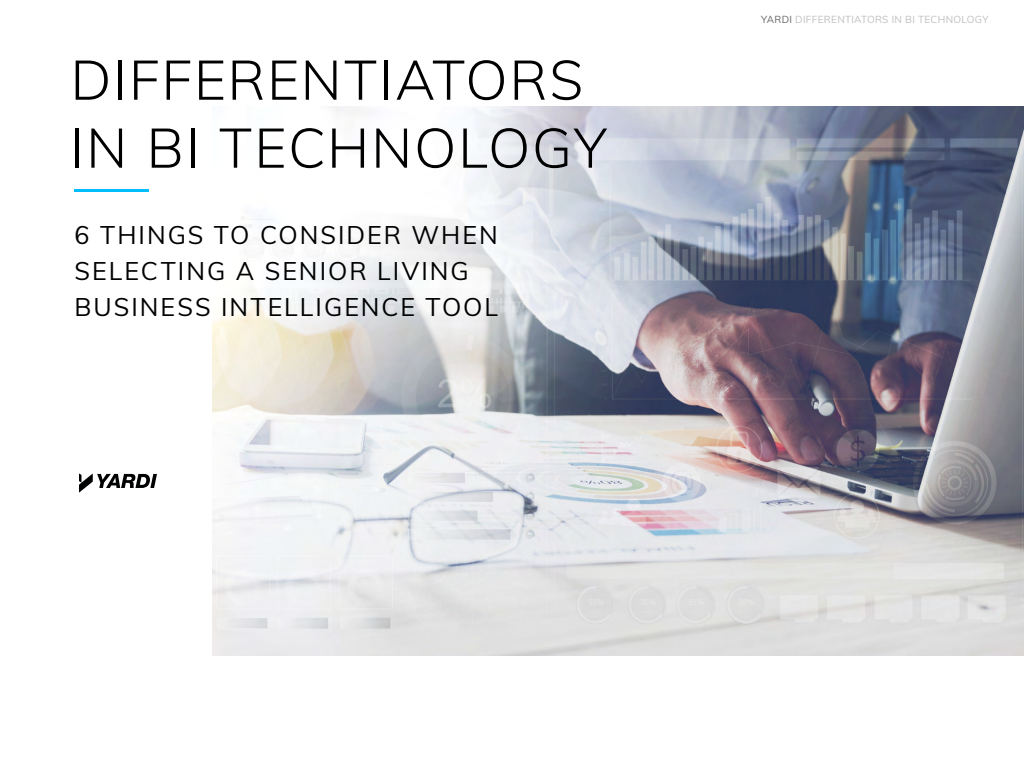
<style>
.page{position:relative;width:1024px;height:768px;background:#fff}
.page>*{position:absolute;margin:0;border:0;box-sizing:border-box;transform-origin:0 0}
.t1{font:300 55px/68px "Muli";letter-spacing:.035em;color:#000}
.t2{font:25px/36px "Muli";letter-spacing:.08em;color:#000}
.t3{font:10px "Muli";letter-spacing:.03em;color:#bfbfbf}
.s1{color:#666}
</style>
<div class="page">
<img style="left:212px;top:106px;width:812px;height:550px">
<svg style="left:79px;top:474px;width:78px;height:19px"></svg>
<hr style="left:74px;top:189px;width:75px;height:3px;background:#00bdff">
<h1 class="t1" style="left:71px;top:43px;width:538px">DIFFERENTIATORS<br>IN BI TECHNOLOGY</h1>
<p class="t2" style="left:75px;top:216px;width:425px">6 THINGS TO CONSIDER WHEN<br>SELECTING A SENIOR LIVING<br>BUSINESS INTELLIGENCE TOOL</p>
<p class="t3" style="left:761px;top:12px;width:229px"><span class="s1">YARDI</span> DIFFERENTIATORS IN BI TECHNOLOGY</p>
</div>
